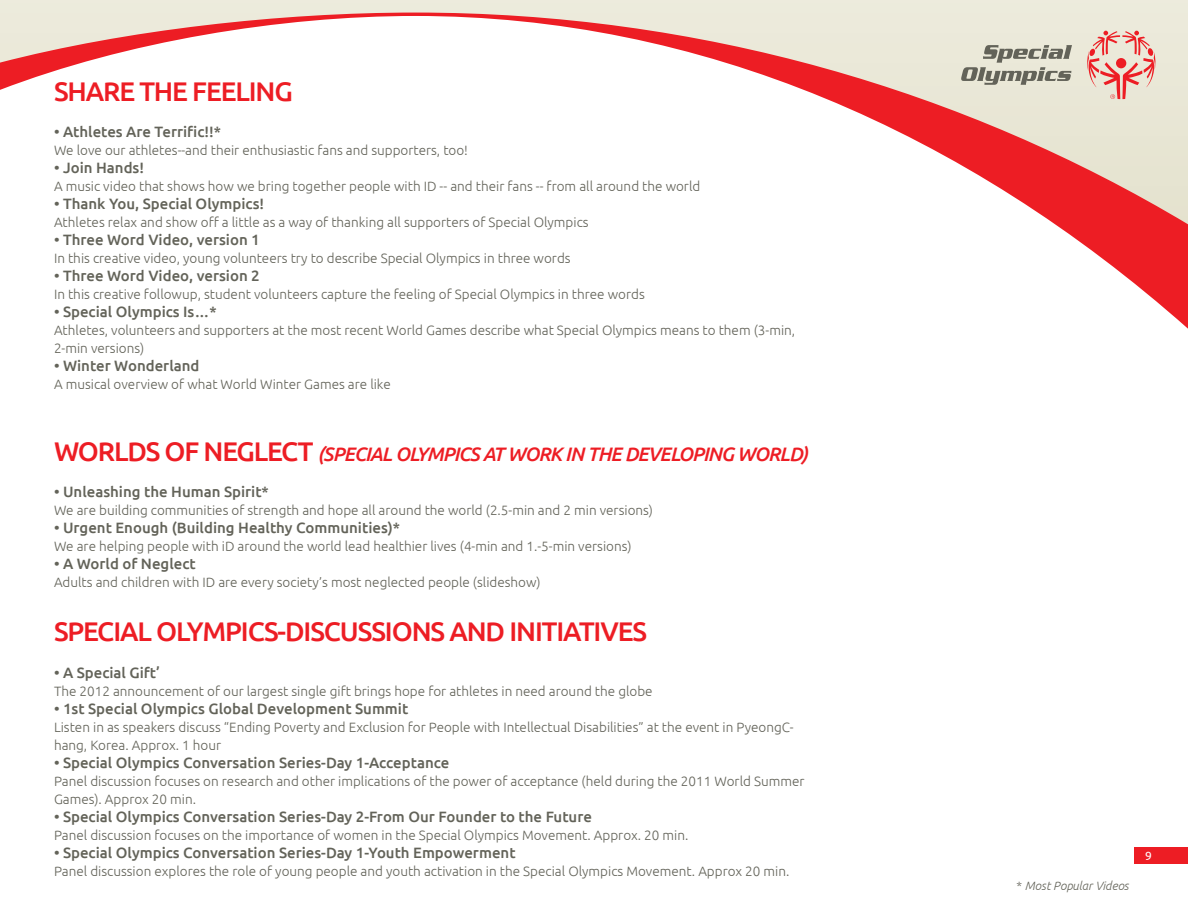
<style>
.page{position:relative;width:1188px;height:918px;background:#fff}
.page>*{position:absolute;margin:0;border:0;box-sizing:border-box;transform-origin:0 0}
.t1{font:500 27px "Ubuntu";letter-spacing:-.04em;color:#ed1d24}
.t2{font:italic 500 19.5px "Ubuntu";letter-spacing:-.04em;color:#ed1d24}
.t3{font:500 15px "Ubuntu";color:#636359}
.t4{font:300 13.5px/18px "Ubuntu";color:#636359}
.t5{font:italic 300 12px "Ubuntu";color:#636359}
.t6{font:12px "Ubuntu";color:#fff}
.s1{font-style:normal;font-size:27px}
.s2{font-style:normal}
</style>
<div class="page">
<div style="left:1134px;top:848px;width:54px;height:16px;background:#ed1d24"></div>
<svg style="left:1055px;top:224px;width:133px;height:105px"></svg>
<svg style="left:0;top:0;width:1188px;height:224px"></svg>
<svg style="left:1086px;top:31px;width:71px;height:68px;background:#eab7ac"></svg>
<svg style="left:961px;top:45px;width:111px;height:40px;background:#b9b8aa"></svg>
<h1 class="t1" style="left:54px;top:74px;width:240px">SHARE THE FEELING</h1>
<p class="t3" style="left:54px;top:123px;width:169px">• Athletes Are Terrific!!*</p>
<p class="t4" style="left:54px;top:141px;width:416px">We love our athletes--and their enthusiastic fans and supporters, too!</p>
<p class="t3" style="left:54px;top:159px;width:92px">• Join Hands!</p>
<p class="t4" style="left:54px;top:177px;width:648px">A music video that shows how we bring together people with ID -- and their fans -- from all around the world</p>
<p class="t3" style="left:54px;top:195px;width:212px">• Thank You, Special Olympics!</p>
<p class="t4" style="left:54px;top:213px;width:536px">Athletes relax and show off a little as a way of thanking all supporters of Special Olympics</p>
<p class="t3" style="left:54px;top:231px;width:207px">• Three Word Video, version 1</p>
<p class="t4" style="left:54px;top:249px;width:518px">In this creative video, young volunteers try to describe Special Olympics in three words</p>
<p class="t3" style="left:54px;top:267px;width:207px">• Three Word Video, version 2</p>
<p class="t4" style="left:54px;top:285px;width:592px">In this creative followup, student volunteers capture the feeling of Special Olympics in three words</p>
<p class="t3" style="left:54px;top:303px;width:164px">• Special Olympics Is…*</p>
<p class="t4" style="left:54px;top:321px;width:743px">Athletes, volunteers and supporters at the most recent World Games describe what Special Olympics means to them (3-min,<br>2-min versions)</p>
<p class="t3" style="left:54px;top:357px;width:147px">• Winter Wonderland</p>
<p class="t4" style="left:54px;top:375px;width:338px">A musical overview of what World Winter Games are like</p>
<h2 class="t2" style="left:54px;top:443px;width:756px"><span class="s1">WORLDS OF NEGLECT</span> (SPECIAL OLYMPICS AT WORK IN THE DEVELOPING WORLD)</h2>
<p class="t3" style="left:54px;top:483px;width:216px">• Unleashing the Human Spirit*</p>
<p class="t4" style="left:54px;top:501px;width:600px">We are building communities of strength and hope all around the world (2.5-min and 2 min versions)</p>
<p class="t3" style="left:54px;top:519px;width:348px">• Urgent Enough (Building Healthy Communities)*</p>
<p class="t4" style="left:54px;top:537px;width:579px">We are helping people with iD around the world lead healthier lives (4-min and 1.-5-min versions)</p>
<p class="t3" style="left:54px;top:555px;width:143px">• A World of Neglect</p>
<p class="t4" style="left:54px;top:573px;width:488px">Adults and children with ID are every society’s most neglected people (slideshow)</p>
<h1 class="t1" style="left:54px;top:615px;width:595px">SPECIAL OLYMPICS-DISCUSSIONS AND INITIATIVES</h1>
<p class="t3" style="left:54px;top:663px;width:108px">• A Special Gift’</p>
<p class="t4" style="left:54px;top:682px;width:600px">The 2012 announcement of our largest single gift brings hope for athletes in need around the globe</p>
<p class="t3" style="left:54px;top:699px;width:356px">• 1st Special Olympics Global Development Summit</p>
<p class="t4" style="left:54px;top:718px;width:741px">Listen in as speakers discuss “Ending Poverty and Exclusion for People with Intellectual Disabilities” at the event in PyeongC&shy;hang, Korea. Approx. 1 hour</p>
<p class="t3" style="left:54px;top:753px;width:397px">• Special Olympics Conversation Series-Day 1-Acceptance</p>
<p class="t4" style="left:54px;top:772px;width:752px">Panel discussion focuses on research and other implications of the power of acceptance (held during the 2011 World Summer<br>Games). Approx 20 min.</p>
<p class="t3" style="left:54px;top:807px;width:539px">• Special Olympics Conversation Series-Day 2-From Our Founder to the Future</p>
<p class="t4" style="left:54px;top:826px;width:636px">Panel discussion focuses on the importance of women in the Special Olympics Movement. Approx. 20 min.</p>
<p class="t3" style="left:54px;top:843px;width:463px">• Special Olympics Conversation Series-Day 1-Youth Empowerment</p>
<p class="t4" style="left:54px;top:862px;width:737px">Panel discussion explores the role of young people and youth activation in the Special Olympics Movement. Approx 20 min.</p>
<p class="t5" style="left:1017px;top:878px;width:114px"><span class="s2">*</span> Most Popular Videos</p>
<p class="t6" style="left:1145px;top:849px;width:8px">9</p>
</div>
